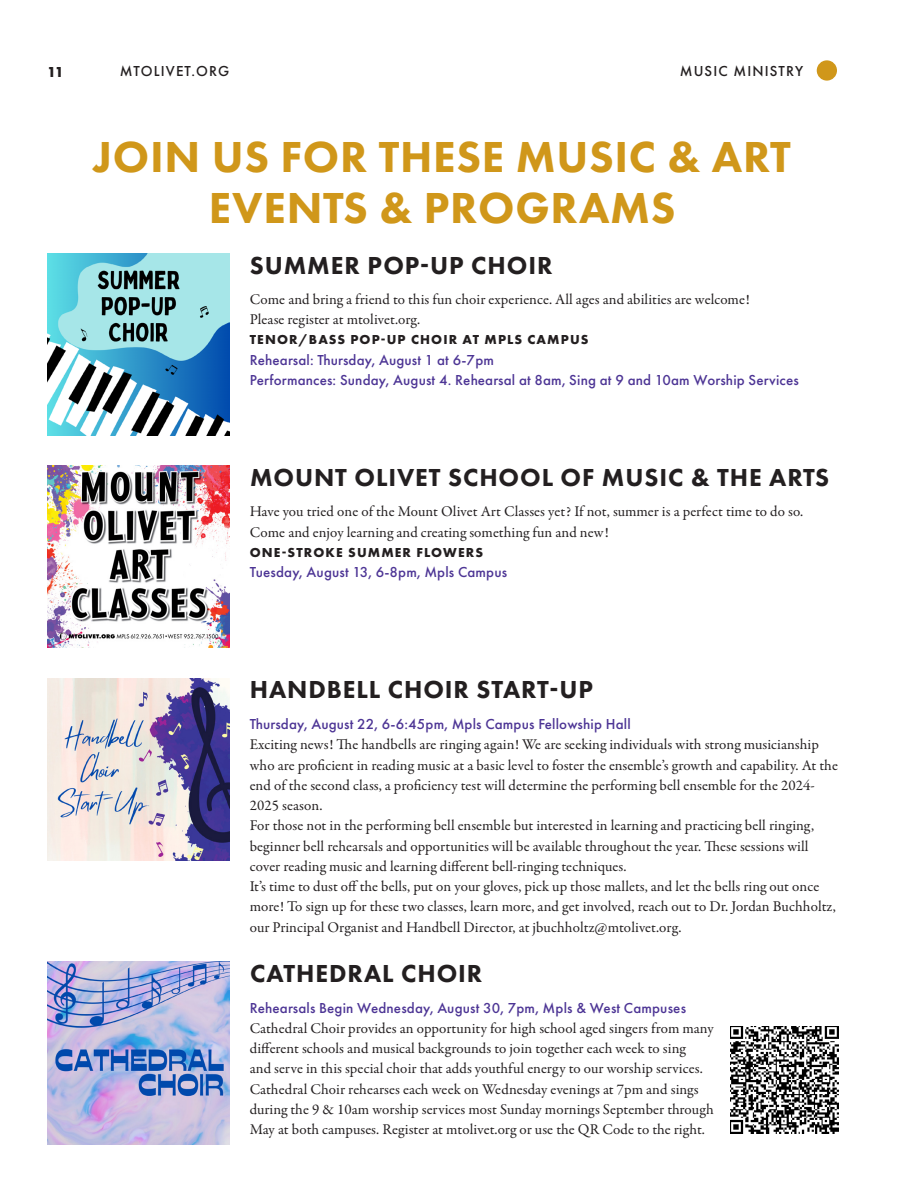
<style>
.page{position:relative;width:918px;height:1188px;background:#fff}
.page>*{position:absolute;margin:0;border:0;box-sizing:border-box;transform-origin:0 0}
.t1{font:800 45px/50.7px "Futura PT";letter-spacing:.015em;color:#d0971a;text-align:center}
.t2{font:800 25.5px "Futura PT";letter-spacing:.035em;color:#231f20}
.t3{font:15px/20.2px "Garamond Premr Pro";letter-spacing:.005em;color:#231f20}
.t4{font:500 15px "Futura PT";letter-spacing:.01em;color:#4d3595}
.t5{font:500 15px "Futura PT";letter-spacing:.075em;color:#231f20}
.t6{font:700 15px "Futura PT";color:#231f20}
.t7{font:700 13.5px "Futura PT";letter-spacing:.085em;color:#231f20}
</style>
<div class="page">
<div style="left:817px;top:60px;width:20px;height:21px;background:#d0971a;border-radius:50%"></div>
<img style="left:47px;top:678px;width:183px;height:183px">
<img style="left:47px;top:466px;width:183px;height:182px">
<img style="left:47px;top:254px;width:183px;height:182px">
<img style="left:47px;top:962px;width:183px;height:182px">
<img style="left:731px;top:1026px;width:108px;height:108px">
<p class="t6" style="left:47px;top:62px;width:18px">11</p>
<p class="t5" style="left:120px;top:62px;width:111px">MTOLIVET.ORG</p>
<p class="t5" style="left:680px;top:62px;width:125px">MUSIC MINISTRY</p>
<p class="t1" style="left:94px;top:131px;width:699px">JOIN US FOR THESE MUSIC &amp; ART<br>EVENTS &amp; PROGRAMS</p>
<p class="t2" style="left:250px;top:249px;width:304px">SUMMER POP-UP CHOIR</p>
<p class="t3" style="left:250px;top:289px;width:502px">Come and bring a friend to this fun choir experience. All ages and abilities are welcome!<br>Please register at mtolivet.org.</p>
<p class="t7" style="left:250px;top:331px;width:340px">TENOR/BASS POP-UP CHOIR AT MPLS CAMPUS</p>
<p class="t4" style="left:250px;top:350px;width:246px">Rehearsal: Thursday, August 1 at 6-7pm</p>
<p class="t4" style="left:250px;top:371px;width:551px">Performances: Sunday, August 4. Rehearsal at 8am, Sing at 9 and 10am Worship Services</p>
<p class="t2" style="left:250px;top:462px;width:581px">MOUNT OLIVET SCHOOL OF MUSIC &amp; THE ARTS</p>
<p class="t3" style="left:250px;top:502px;width:555px">Have you tried one of the Mount Olivet Art Classes yet? If not, summer is a perfect time to do so.<br>Come and enjoy learning and creating something fun and new!</p>
<p class="t7" style="left:250px;top:544px;width:235px">ONE-STROKE SUMMER FLOWERS</p>
<p class="t4" style="left:250px;top:563px;width:259px">Tuesday, August 13, 6-8pm, Mpls Campus</p>
<p class="t2" style="left:250px;top:674px;width:345px">HANDBELL CHOIR START-UP</p>
<p class="t4" style="left:250px;top:715px;width:382px">Thursday, August 22, 6-6:45pm, Mpls Campus Fellowship Hall</p>
<p class="t3" style="left:250px;top:735px;width:590px">Exciting news! The handbells are ringing again! We are seeking individuals with strong musicianship who are proficient in reading music at a basic level to foster the ensemble’s growth and capability. At the end of the second class, a proficiency test will determine the performing bell ensemble for the 2024- 2025 season.</p>
<p class="t3" style="left:250px;top:816px;width:566px">For those not in the performing bell ensemble but interested in learning and practicing bell ringing, beginner bell rehearsals and opportunities will be available throughout the year. These sessions will cover reading music and learning different bell-ringing techniques.</p>
<p class="t3" style="left:250px;top:877px;width:588px">It’s time to dust off the bells, put on your gloves, pick up those mallets, and let the bells ring out once more! To sign up for these two classes, learn more, and get involved, reach out to Dr. Jordan Buchholtz, our Principal Organist and Handbell Director, at jbuchholtz@mtolivet.org.</p>
<p class="t2" style="left:250px;top:958px;width:234px">CATHEDRAL CHOIR</p>
<p class="t4" style="left:250px;top:998px;width:438px">Rehearsals Begin Wednesday, August 30, 7pm, Mpls &amp; West Campuses</p>
<p class="t3" style="left:250px;top:1018px;width:466px">Cathedral Choir provides an opportunity for high school aged singers from many different schools and musical backgrounds to join together each week to sing<br>and serve in this special choir that adds youthful energy to our worship services.<br>Cathedral Choir rehearses each week on Wednesday evenings at 7pm and sings during the 9 &amp; 10am worship services most Sunday mornings September through May at both campuses. Register at mtolivet.org or use the QR Code to the right.</p>
</div>
